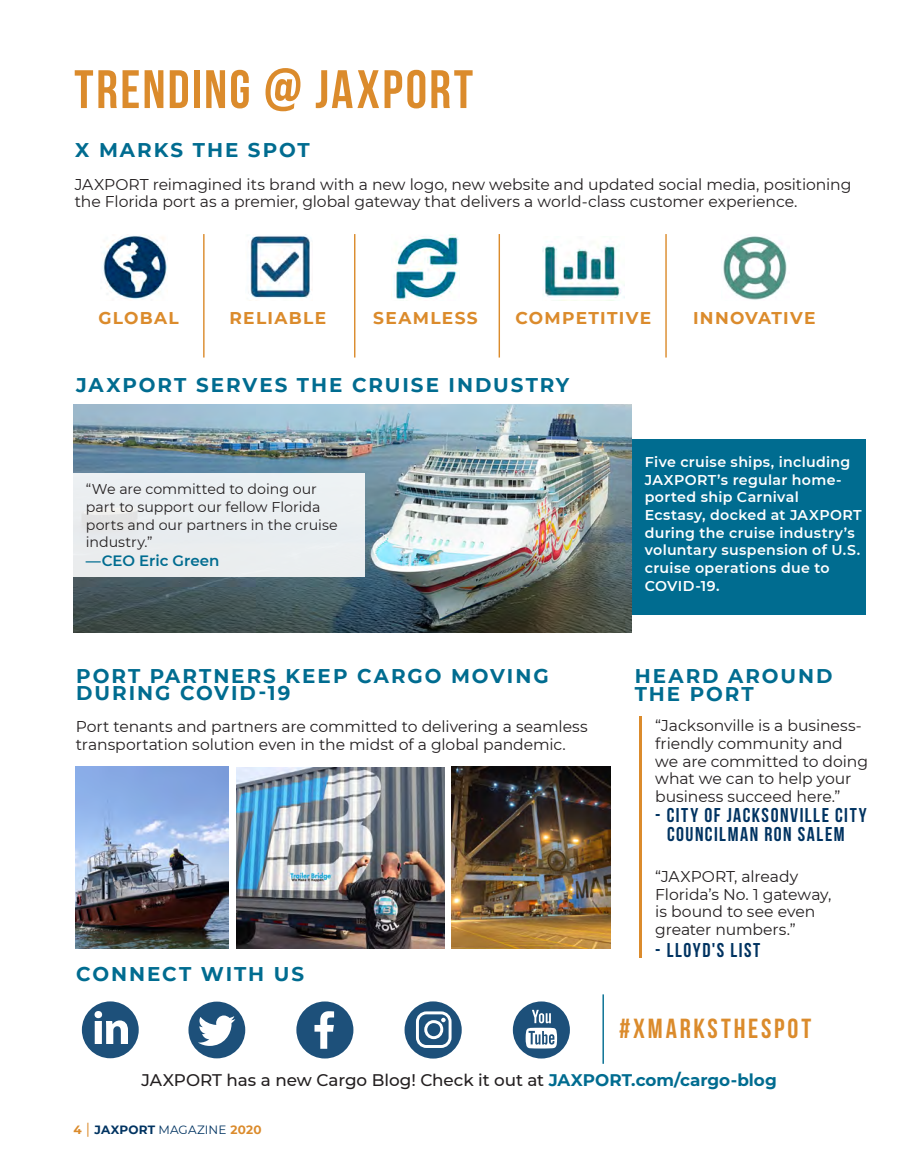
<style>
.page{position:relative;width:905px;height:1175px;background:#fff}
.page>*{position:absolute;margin:0;border:0;box-sizing:border-box;transform-origin:0 0}
.JAXT_FeatHead{font:700 54px "Bebas Neue";letter-spacing:.04em;color:#db8b2c}
.t1{font:27.6px "Bebas Neue";letter-spacing:.105em;color:#db8b2c}
.t2{font:19.95px "Bebas Neue";letter-spacing:.08em;color:#003361}
.t3{font:700 19.8px/17.7px "Montserrat";letter-spacing:.095em;color:#006c90}
.t4{font:700 16.95px "Montserrat";letter-spacing:.075em;color:#db8b2c}
.t5{font:500 16.8px "Montserrat";letter-spacing:-.005em;color:#231f20}
.t6{font:15.6px/17.7px "Montserrat";letter-spacing:-.005em;color:#231f20}
.t7{font:600 15px "Montserrat";letter-spacing:-.005em;color:#006c90}
.t8{font:600 14.1px/17.7px "Montserrat";letter-spacing:.025em;color:#fff}
.t9{font:14.1px/17.7px "Montserrat";color:#231f20}
.t10{font:12px "Montserrat";color:#003361}
.s1{font-weight:700;color:#006c90}
.s2{font-weight:700;color:#db8b2c}
.s3{font-size:15px;color:#db8b2c}
.s4{font-weight:700}
</style>
<div class="page">
<div style="left:624px;top:440px;width:242px;height:175px;background:#006c90"></div>
<img style="left:73px;top:404px;width:558px;height:228px">
<div style="left:72px;top:473px;width:292px;height:104px;background:#eaeef0"></div>
<img style="left:102px;top:234px;width:66px;height:66px">
<img style="left:248px;top:236px;width:64px;height:62px">
<img style="left:394px;top:234px;width:65px;height:66px">
<img style="left:542px;top:241px;width:82px;height:59px">
<img style="left:723px;top:236px;width:64px;height:64px">
<img style="left:76px;top:767px;width:153px;height:182px">
<img style="left:236px;top:767px;width:208px;height:182px">
<img style="left:452px;top:766px;width:158px;height:183px">
<div style="left:82px;top:1001px;width:57px;height:57px;background:#1d507a;border-radius:50%"></div>
<svg style="left:94px;top:1011px;width:34px;height:33px"></svg>
<div style="left:188px;top:1001px;width:57px;height:57px;background:#1d507a;border-radius:50%"></div>
<svg style="left:198px;top:1015px;width:37px;height:30px"></svg>
<div style="left:296px;top:1001px;width:57px;height:57px;background:#1d507a;border-radius:50%"></div>
<svg style="left:314px;top:1011px;width:20px;height:37px"></svg>
<div style="left:404px;top:1001px;width:57px;height:57px;background:#1d507a;border-radius:50%"></div>
<div style="left:416px;top:1011px;width:35px;height:37px;border:3px solid #fff;border-radius:9px"></div>
<div style="left:424px;top:1020px;width:19px;height:19px;border:3px solid #fff;border-radius:50%"></div>
<svg style="left:441px;top:1017px;width:4px;height:5px"></svg>
<div style="left:513px;top:1001px;width:57px;height:57px;background:#1d507a;border-radius:50%"></div>
<svg style="left:525px;top:1009px;width:32px;height:39px"></svg>
<hr style="left:602px;top:994px;width:2px;height:69px;background:#006c90">
<hr style="left:638px;top:716px;width:3px;height:241px;background:#db8b2c">
<hr style="left:203px;top:234px;width:1px;height:123px;background:#db8b2c">
<hr style="left:354px;top:234px;width:1px;height:123px;background:#db8b2c">
<hr style="left:498px;top:234px;width:2px;height:123px;background:#db8b2c">
<hr style="left:665px;top:234px;width:1px;height:123px;background:#db8b2c">
<p class="JAXT_FeatHead" style="left:74px;top:60px;width:400px">TRENDING @ JAXPORT</p>
<p class="t3" style="left:75px;top:140px;width:236px">X MARKS THE SPOT</p>
<p class="t6" style="left:75px;top:175px;width:778px">JAXPORT reimagined its brand with a new logo, new website and updated social media, positioning the Florida port as a premier, global gateway that delivers a world-class customer experience.</p>
<p class="t4" style="left:98px;top:306px;width:82px">GLOBAL</p>
<p class="t4" style="left:229px;top:306px;width:98px">RELIABLE</p>
<p class="t4" style="left:373px;top:306px;width:106px">SEAMLESS</p>
<p class="t4" style="left:515px;top:306px;width:137px">COMPETITIVE</p>
<p class="t4" style="left:693px;top:306px;width:124px">INNOVATIVE</p>
<p class="t3" style="left:76px;top:375px;width:494px">JAXPORT SERVES THE CRUISE INDUSTRY</p>
<p class="t9" style="left:86px;top:480px;width:253px">“We are committed to doing our part to support our fellow Florida ports and our partners in the cruise industry.”</p>
<p class="t7" style="left:86px;top:550px;width:135px">—CEO Eric Green</p>
<p class="t8" style="left:644px;top:452px;width:218px">Five cruise ships, including<br>JAXPORT’s regular home&shy;ported ship Carnival<br>Ecstasy, docked at JAXPORT during the cruise industry’s voluntary suspension of U.S. cruise operations due to<br>COVID-19.</p>
<p class="t3" style="left:76px;top:666px;width:474px">PORT PARTNERS KEEP CARGO MOVING<br>DURING COVID-19</p>
<p class="t3" style="left:634px;top:666px;width:199px">HEARD AROUND</p>
<p class="t3" style="left:634px;top:684px;width:121px">THE PORT</p>
<p class="t6" style="left:76px;top:717px;width:513px">Port tenants and partners are committed to delivering a seamless transportation solution even in the midst of a global pandemic.</p>
<p class="t3" style="left:76px;top:964px;width:229px">CONNECT WITH US</p>
<p class="t6" style="left:655px;top:716px;width:214px">“Jacksonville is a business&shy;friendly community and we are committed to doing what we can to help your business succeed here.”</p>
<p class="t2" style="left:655px;top:804px;width:213px">- CITY OF JACKSONVILLE CITY</p>
<p class="t2" style="left:667px;top:823px;width:179px">COUNCILMAN RON SALEM</p>
<p class="t6" style="left:655px;top:867px;width:177px">“JAXPORT, already<br>Florida’s No. 1 gateway, is bound to see even greater numbers.”</p>
<p class="t2" style="left:655px;top:939px;width:107px">- LLOYD'S LIST</p>
<p class="t1" style="left:619px;top:1013px;width:193px">#XMARKSTHESPOT</p>
<p class="t5" style="left:142px;top:1067px;width:636px">JAXPORT has a new Cargo Blog! Check it out at <span class="s1">JAXPORT.com/cargo-blog</span></p>
<p class="t10" style="left:73px;top:1121px;width:190px"><span class="s2">4</span> <span class="s3">|</span> <span class="s4">JAXPORT</span> MAGAZINE <span class="s2">2020</span></p>
</div>
